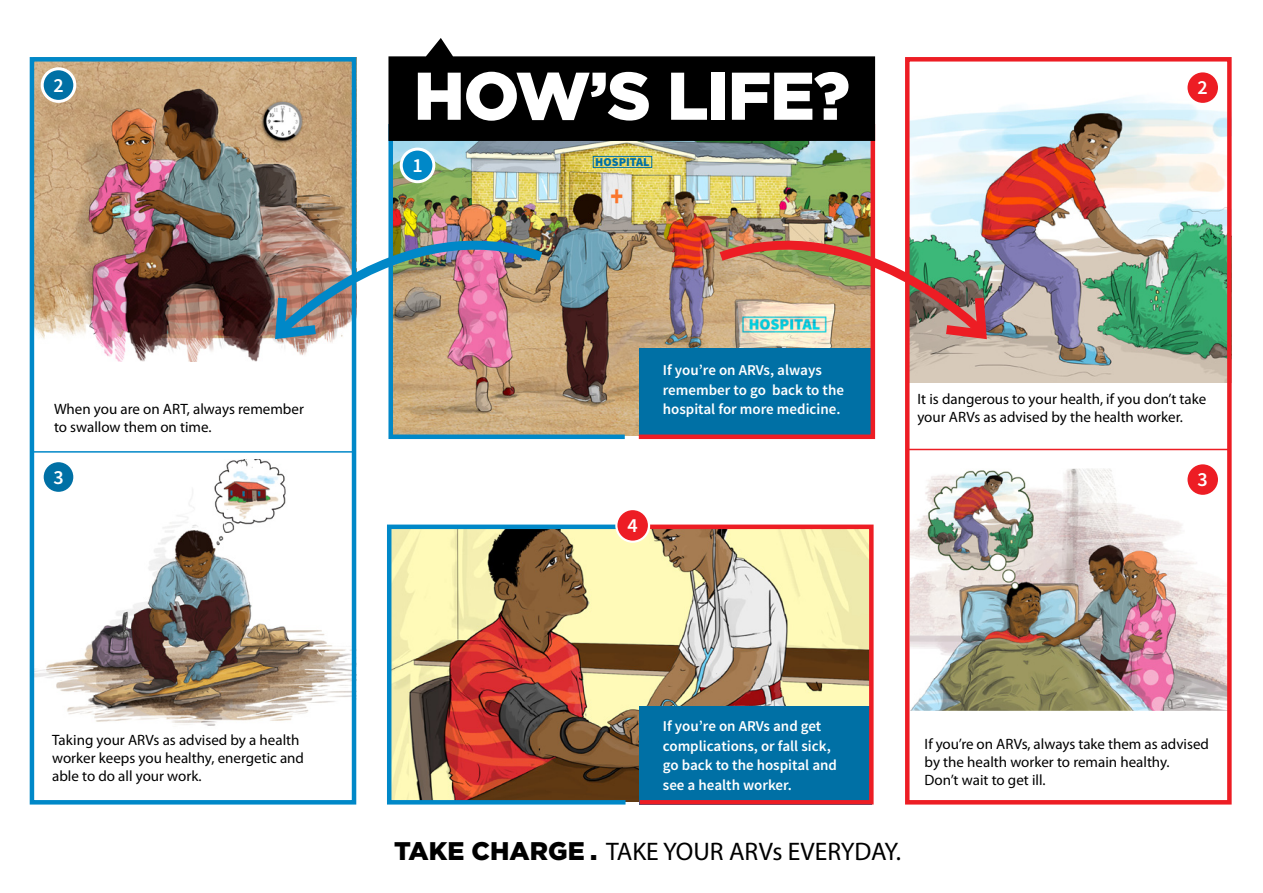
<style>
.page{position:relative;width:1263px;height:893px;background:#fff}
.page>*{position:absolute;margin:0;border:0;box-sizing:border-box;transform-origin:0 0}
.t1{font:900 67.35px "Gotham";color:#fff}
.t2{font:25.5px "Myriad Pro";color:#000}
.t3{font:600 20.1px "Source Sans Pro";color:#fff}
.t4{font:15px/18px "Myriad Pro";color:#000}
.t5{font:600 15px/19.5px "Source Sans Pro";color:#fff}
.t6{font:900 12px "Source Sans Pro";color:#0070a5}
.s1{font-family:"Gotham";font-weight:900}
</style>
<div class="page">
<img style="left:35px;top:62px;width:316px;height:299px">
<img style="left:35px;top:460px;width:316px;height:266px">
<img style="left:910px;top:96px;width:317px;height:286px">
<img style="left:911px;top:470px;width:316px;height:239px">
<img style="left:392px;top:530px;width:243px;height:271px">
<img style="left:393px;top:141px;width:477px;height:294px">
<div style="left:639px;top:348px;width:234px;height:89px;background:#0070a5"></div>
<div style="left:905px;top:57px;width:327px;height:747px;border:4px solid #ed1d24"></div>
<div style="left:30px;top:57px;width:326px;height:747px;border:4px solid #0088c8"></div>
<hr style="left:906px;top:449px;width:323px;height:1px;background:#ed1d24">
<hr style="left:34px;top:451px;width:319px;height:2px;background:#0088c8">
<div style="left:636px;top:124px;width:239px;height:315px;border:4px solid #ed1d24"></div>
<svg style="left:635px;top:524px;width:239px;height:281px;background:#8c9d95"></svg>
<div style="left:388px;top:124px;width:239px;height:315px;border:4px solid #0088c8"></div>
<div style="left:387px;top:525px;width:241px;height:279px;border:4px solid #0088c8"></div>
<div style="left:1186px;top:71px;width:33px;height:33px;background:#ed1d24;border-radius:50%"></div>
<div style="left:1185px;top:70px;width:35px;height:35px;border:2px solid #fff;border-radius:50%"></div>
<div style="left:42px;top:69px;width:33px;height:32px;background:#0070a5;border-radius:50%"></div>
<div style="left:41px;top:67px;width:35px;height:36px;border:3px solid #fff;border-radius:50%"></div>
<div style="left:1186px;top:463px;width:33px;height:33px;background:#ed1d24;border-radius:50%"></div>
<div style="left:1185px;top:462px;width:35px;height:35px;border:2px solid #fff;border-radius:50%"></div>
<div style="left:42px;top:461px;width:33px;height:32px;background:#0070a5;border-radius:50%"></div>
<div style="left:41px;top:459px;width:35px;height:36px;border:3px solid #fff;border-radius:50%"></div>
<div style="left:616px;top:509px;width:33px;height:33px;background:#ed1d24;border-radius:50%"></div>
<div style="left:615px;top:508px;width:35px;height:35px;border:2px solid #fff;border-radius:50%"></div>
<div style="left:401px;top:149px;width:33px;height:33px;background:#0088c8;border-radius:50%"></div>
<div style="left:400px;top:148px;width:35px;height:35px;border:3px solid #fff;border-radius:50%"></div>
<div style="left:593px;top:156px;width:59px;height:12px;border:1px solid #0070a5"></div>
<img style="left:270px;top:208px;width:282px;height:136px">
<img style="left:710px;top:208px;width:282px;height:136px">
<svg style="left:388px;top:38px;width:487px;height:103px;fill:#000"></svg>
<h1 class="t1" style="left:414px;top:57px;width:438px">HOW’S LIFE?</h1>
<h3 class="t3" style="left:53px;top:72px;width:12px">2</h3>
<h3 class="t3" style="left:1197px;top:75px;width:12px">2</h3>
<p class="t4" style="left:54px;top:400px;width:251px">When you are on ART, always remember to swallow them on time.</p>
<h3 class="t3" style="left:412px;top:153px;width:12px">1</h3>
<p class="t6" style="left:595px;top:154px;width:56px">HOSPITAL</p>
<p class="t5" style="left:663px;top:361px;width:183px">If you’re on ARVs, always remember to go back to the hospital for more medicine.</p>
<p class="t4" style="left:917px;top:390px;width:290px;line-height:17.5px">It is dangerous to your health, if you don’t take your ARVs as advised by the health worker.</p>
<h3 class="t3" style="left:53px;top:464px;width:12px">3</h3>
<h3 class="t3" style="left:1197px;top:467px;width:12px">3</h3>
<h3 class="t3" style="left:627px;top:513px;width:12px">4</h3>
<p class="t4" style="left:52px;top:731px;width:253px">Taking your ARVs as advised by a health worker keeps you healthy, energetic and able to do all your work.</p>
<p class="t5" style="left:663px;top:717px;width:176px">If you’re on ARVs and get complications, or fall sick, go back to the hospital and see a health worker.</p>
<h2 class="t2" style="left:394px;top:836px;width:509px"><span class="s1">TAKE CHARGE .</span> TAKE YOUR ARVs EVERYDAY.</h2>
<p class="t4" style="left:924px;top:734px;width:286px">If you’re on ARVs, always take them as advised by the health worker to remain healthy.<br>Don’t wait to get ill.</p>
</div>
